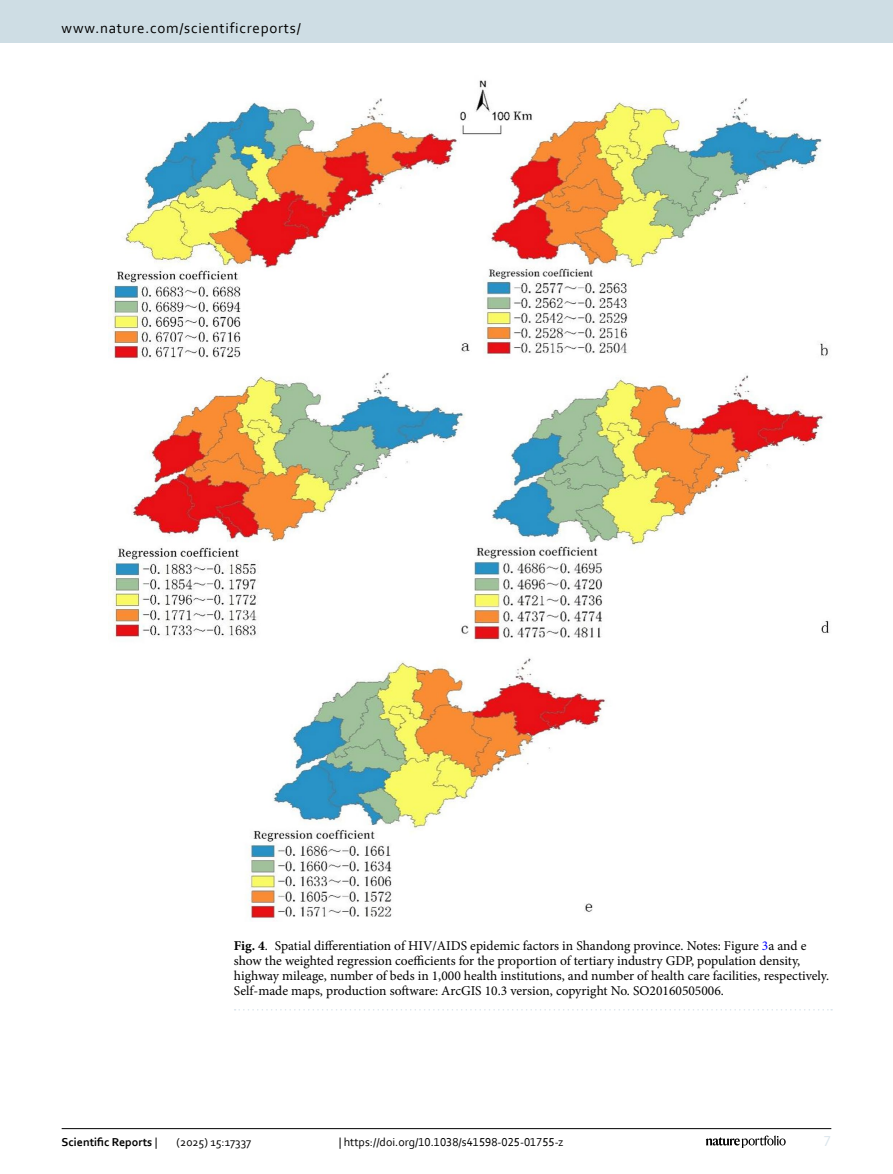
<style>
.page{position:relative;width:893px;height:1174px;background:#fff}
.page>*{position:absolute;margin:0;border:0;box-sizing:border-box;transform-origin:0 0}
.t1{font:15px "Corbel";letter-spacing:.05em;color:#000}
.t2{font:15px "Corbel";color:#d9e4eb}
.Figure_Caption{font:13.5px/15px "Minion Pro";color:#000}
.t3{font:12px "Corbel";color:#000}
.t4{font:700 12px "Corbel";color:#000}
.s1{font-weight:700}
.s2{color:#00f}
.s3{font-weight:400}
</style>
<div class="page">
<img style="left:108px;top:80px;width:722px;height:839px">
<svg style="left:235px;top:1009px;width:597px;height:1px"></svg>
<hr style="left:62px;top:1128px;width:769px;height:1px;background:#000">
<svg style="left:706px;top:1135px;width:80px;height:12px"></svg>
<div style="left:0;top:0;width:893px;height:43px;background:#cedde4"></div>
<p class="t1" style="left:62px;top:18px;width:241px">www.nature.com/scientificreports/</p>
<p class="Figure_Caption" style="left:234px;top:937px;width:597px"><span class="s1">Fig. 4</span>. Spatial differentiation of HIV/AIDS epidemic factors in Shandong province. Notes: Figure <span class="s2">3</span>a and e show the weighted regression coefficients for the proportion of tertiary industry GDP, population density, highway mileage, number of beds in 1,000 health institutions, and number of health care facilities, respectively.<br>Self-made maps, production software: ArcGIS 10.3 version, copyright No. SO20160505006.</p>
<p class="t4" style="left:62px;top:1134px;width:97px">Scientific Reports <span class="s3">|</span></p>
<p class="t3" style="left:177px;top:1134px;width:76px">(2025) 15:17337</p>
<p class="t3" style="left:339px;top:1134px;width:226px">| https://doi.org/10.1038/s41598-025-01755-z</p>
<p class="t2" style="left:824px;top:1132px;width:9px">7</p>
</div>
